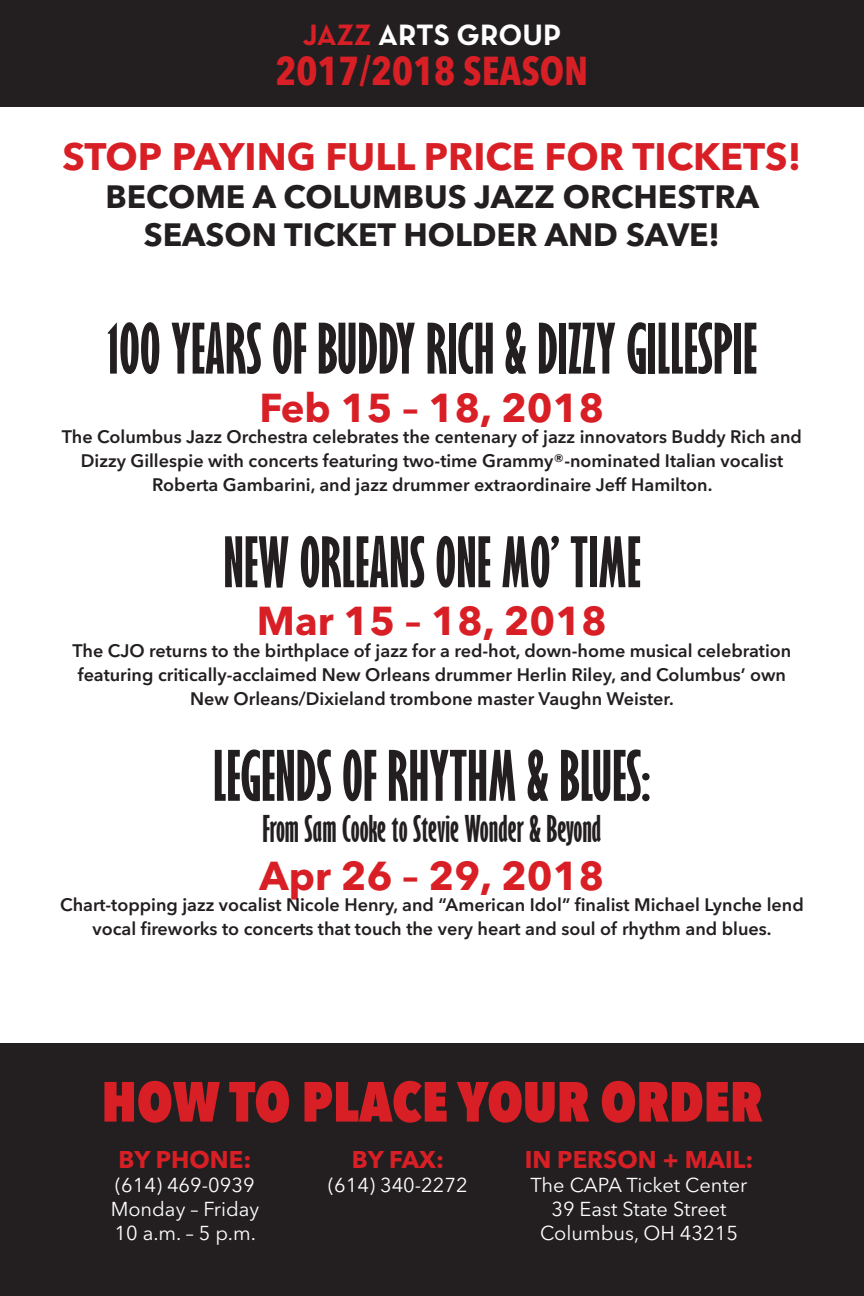
<style>
.page{position:relative;width:864px;height:1296px;background:#fff}
.page>*{position:absolute;margin:0;border:0;box-sizing:border-box;transform-origin:0 0}
.t1{font:700 extra-condensed 64px "Gill Sans";color:#231f20}
.t2{font:800 condensed 56px "Avenir Next LT Pro";color:#d91f26}
.t3{font:700 40px "Avenir Next LT Pro";color:#d91f26}
.t4{font:700 condensed 40px "Avenir Next LT Pro";color:#d91f26}
.t5{font:700 38px "Avenir Next LT Pro";color:#d91f26}
.t6{font:700 extra-condensed 34px "Gill Sans";color:#231f20}
.t7{font:700 32px/38.4px "Avenir Next LT Pro";color:#231f20;text-align:center}
.t8{font:30px "Neutra Text Bold Alt";color:#fff}
.t9{font:700 24px "Avenir Next LT Pro";color:#d91f26}
.t10{font:20px "Avenir Next LT Pro";color:#fff}
.t11{font:600 18px/24px "Avenir Next LT Pro";color:#231f20;text-align:center}
.s1{color:#d91f26}
</style>
<div class="page">
<div style="left:0;top:0;width:864px;height:107px;background:#231f20"></div>
<div style="left:0;top:1044px;width:864px;height:252px;background:#231f20"></div>
<p class="t8" style="left:303px;top:16px;width:260px"><span class="s1">JAZZ</span> ARTS GROUP</p>
<p class="t4" style="left:276px;top:47px;width:314px">2017/2018 SEASON</p>
<p class="t5" style="left:63px;top:133px;width:740px">STOP PAYING FULL PRICE FOR TICKETS!</p>
<p class="t7" style="left:106px;top:177px;width:655px">BECOME A COLUMBUS JAZZ ORCHESTRA<br>SEASON TICKET HOLDER AND SAVE!</p>
<p class="t1" style="left:107px;top:310px;width:651px">100 YEARS OF BUDDY RICH &amp; DIZZY GILLESPIE</p>
<p class="t3" style="left:260px;top:383px;width:346px">Feb 15 – 18, 2018</p>
<p class="t11" style="left:62px;top:425px;width:742px">The Columbus Jazz Orchestra celebrates the centenary of jazz innovators Buddy Rich and<br>Dizzy Gillespie with concerts featuring two-time Grammy®-nominated Italian vocalist<br>Roberta Gambarini, and jazz drummer extraordinaire Jeff Hamilton.</p>
<p class="t1" style="left:223px;top:523px;width:419px">NEW ORLEANS ONE MO’ TIME</p>
<p class="t3" style="left:257px;top:597px;width:352px">Mar 15 – 18, 2018</p>
<p class="t11" style="left:73px;top:638px;width:720px">The CJO returns to the birthplace of jazz for a red-hot, down-home musical celebration featuring critically-acclaimed New Orleans drummer Herlin Riley, and Columbus’ own<br>New Orleans/Dixieland trombone master Vaughn Weister.</p>
<p class="t1" style="left:213px;top:737px;width:439px">LEGENDS OF RHYTHM &amp; BLUES:</p>
<p class="t6" style="left:262px;top:808px;width:341px">From Sam Cooke to Stevie Wonder &amp; Beyond</p>
<p class="t3" style="left:260px;top:851px;width:346px">Apr 26 – 29, 2018</p>
<p class="t11" style="left:60px;top:893px;width:745px">Chart-topping jazz vocalist Nicole Henry, and “American Idol” finalist Michael Lynche lend vocal fireworks to concerts that touch the very heart and soul of rhythm and blues.</p>
<p class="t2" style="left:102px;top:1067px;width:662px">HOW TO PLACE YOUR ORDER</p>
<p class="t9" style="left:118px;top:1145px;width:135px">BY PHONE:</p>
<p class="t10" style="left:115px;top:1173px;width:141px">(614) 469-0939</p>
<p class="t10" style="left:111px;top:1197px;width:150px">Monday – Friday</p>
<p class="t10" style="left:115px;top:1221px;width:143px">10 a.m. – 5 p.m.</p>
<p class="t9" style="left:352px;top:1145px;width:94px">BY FAX:</p>
<p class="t10" style="left:328px;top:1173px;width:141px">(614) 340-2272</p>
<p class="t9" style="left:525px;top:1145px;width:230px">IN PERSON + MAIL:</p>
<p class="t10" style="left:531px;top:1173px;width:218px">The CAPA Ticket Center</p>
<p class="t10" style="left:551px;top:1197px;width:177px">39 East State Street</p>
<p class="t10" style="left:540px;top:1221px;width:199px">Columbus, OH 43215</p>
</div>
